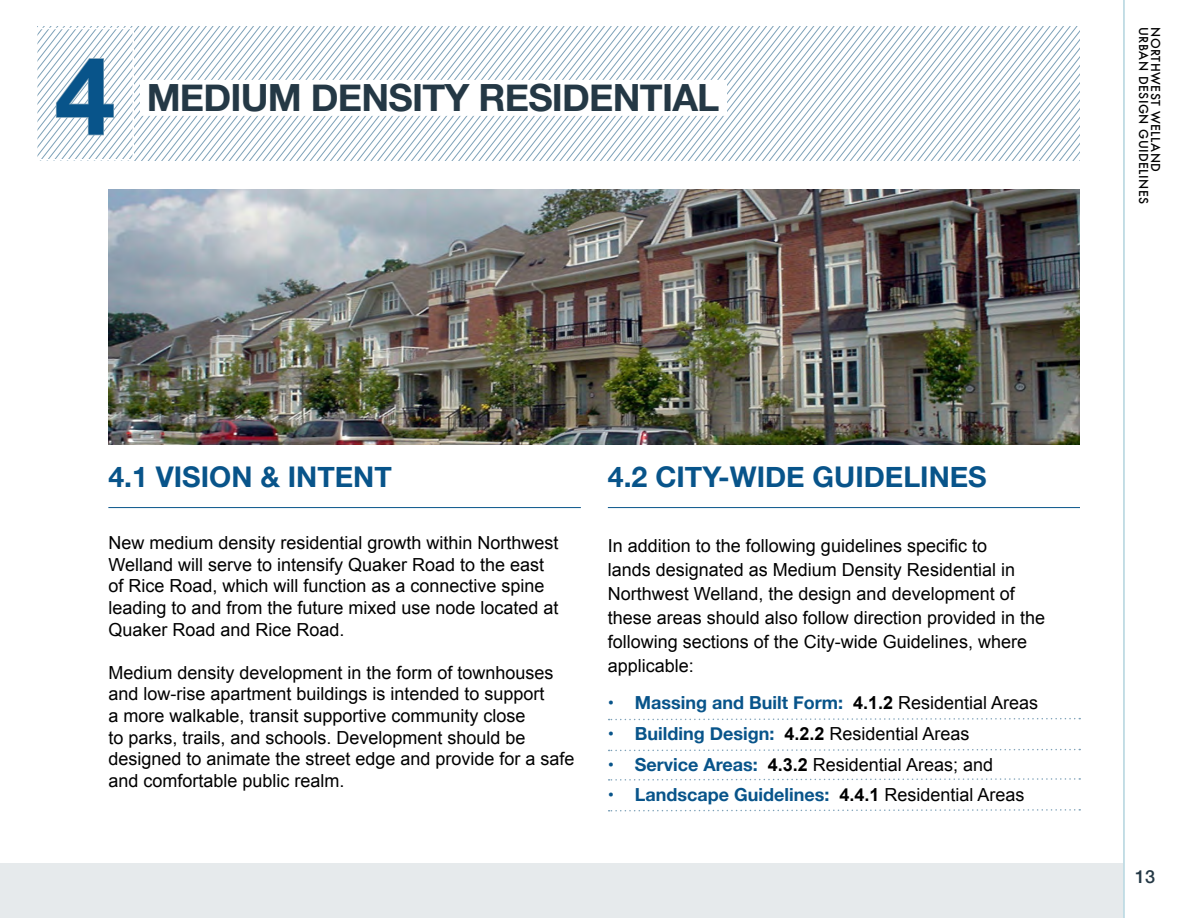
<style>
.page{position:relative;width:1188px;height:918px;background:#fff}
.page>*{position:absolute;margin:0;border:0;box-sizing:border-box;transform-origin:0 0}
.t1{font:700 108px "Helvetica Neue";color:#08548a}
.t2{font:700 37.5px "Helvetica Neue";letter-spacing:-.02em;color:#243845}
.t3{font:700 28.5px "Helvetica Neue";color:#08548a}
.t4{font:18px/21.6px "Arial";color:#000}
.t5{font:700 18px "Helvetica Neue";color:#08548a}
.t6{font:500 18px "Helvetica Neue";color:#243845}
.t7{font:500 12px "Futura";letter-spacing:.04em;color:#000}
.s1{font-family:"Arial";color:#000}
.s2{font-family:"Arial";font-weight:400;color:#000}
.s3{font-family:"Helvetica Neue";font-weight:700;color:#08548a}
.s4{font-weight:700}
</style>
<div class="page">
<hr style="left:608px;top:507px;width:472px;height:1px;background:#08548a">
<hr style="left:108px;top:507px;width:473px;height:1px;background:#08548a">
<svg style="left:39px;top:26px;width:1041px;height:134px"></svg>
<div style="left:36px;top:28px;width:98px;height:132px;border:2px solid #fff"></div>
<div style="left:140px;top:80px;width:587px;height:36px;background:#fff"></div>
<svg style="left:609px;top:717px;width:471px;height:4px"></svg>
<svg style="left:609px;top:748px;width:471px;height:4px"></svg>
<svg style="left:609px;top:778px;width:471px;height:3px"></svg>
<svg style="left:609px;top:809px;width:471px;height:3px"></svg>
<img style="left:108px;top:189px;width:972px;height:255px">
<div style="left:0;top:863px;width:1123px;height:55px;background:#e6eaec"></div>
<hr style="left:1123px;top:0;width:2px;height:918px;background:#b2d4de">
<h1 class="t1" style="left:55px;top:29px;width:62px">4</h1>
<h2 class="t2" style="left:147px;top:75px;width:574px">MEDIUM DENSITY RESIDENTIAL</h2>
<p class="t7" style="left:1152px;top:27px;width:179px;rotate:90deg">URBAN DESIGN GUIDELINES</p>
<p class="t7" style="left:1164px;top:27px;width:146px;rotate:90deg">NORTHWEST WELLAND</p>
<h3 class="t3" style="left:108px;top:459px;width:285px">4.1 VISION &amp; INTENT</h3>
<p class="t4" style="left:108px;top:532px;width:452px">New medium density residential growth within Northwest Welland will serve to intensify Quaker Road to the east of Rice Road, which will function as a connective spine leading to and from the future mixed use node located at Quaker Road and Rice Road.</p>
<p class="t4" style="left:108px;top:662px;width:468px">Medium density development in the form of townhouses and low-rise apartment buildings is intended to support<br>a more walkable, transit supportive community close<br>to parks, trails, and schools. Development should be designed to animate the street edge and provide for a safe and comfortable public realm.</p>
<h3 class="t3" style="left:608px;top:459px;width:380px">4.2 CITY-WIDE GUIDELINES</h3>
<p class="t4" style="left:608px;top:533px;width:439px;line-height:24px">In addition to the following guidelines specific to<br>lands designated as Medium Density Residential in Northwest Welland, the design and development of these areas should also follow direction provided in the following sections of the City-wide Guidelines, where applicable:</p>
<p class="t5" style="left:608px;top:692px;width:432px">• Massing and Built Form: <span class="s1">4.1.2</span> <span class="s2">Residential Areas</span></p>
<p class="t5" style="left:608px;top:722px;width:363px">• Building Design: <span class="s1">4.2.2</span> <span class="s2">Residential Areas</span></p>
<p class="t4" style="left:608px;top:754px;width:387px"><span class="s3">• Service Areas:</span> <span class="s4">4.3.2</span> Residential Areas; and</p>
<p class="t5" style="left:608px;top:784px;width:418px">• Landscape Guidelines: <span class="s1">4.4.1</span> <span class="s2">Residential Areas</span></p>
<p class="t6" style="left:1135px;top:865px;width:22px">13</p>
</div>
